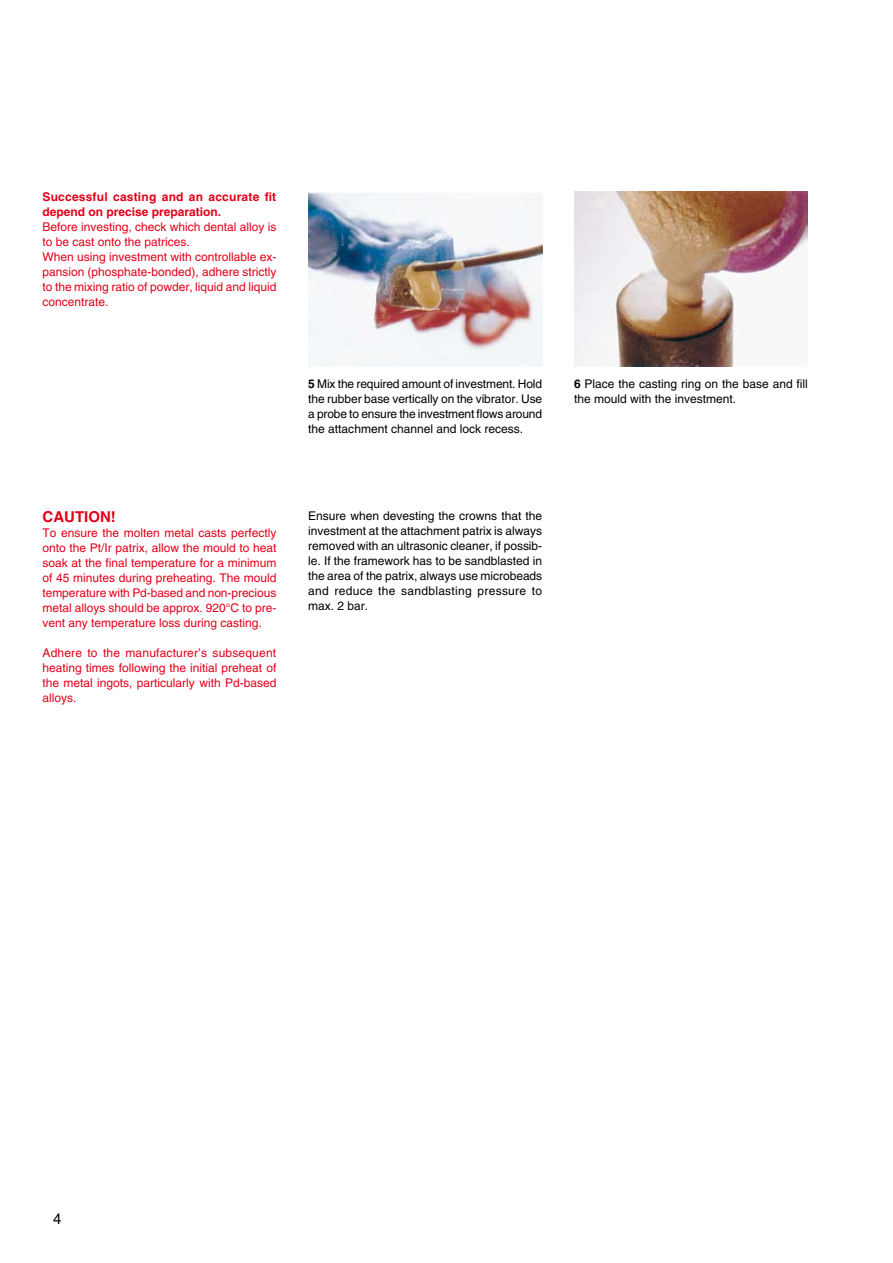
<style>
.page{position:relative;width:893px;height:1263px;background:#fff}
.page>*{position:absolute;margin:0;border:0;box-sizing:border-box;transform-origin:0 0}
.t1{font:700 15px "Helvetica";color:#e2001a}
.t2{font:15px "Helvetica";color:#000}
.t3{font:12px/15px "Helvetica";color:#e2001a;text-align:justify}
.t4{font:12px/15px "Helvetica";color:#000;text-align:justify}
.t5{font:700 12px/15px "Helvetica";letter-spacing:.015em;color:#e2001a}
.s1{font-weight:700}
</style>
<div class="page">
<img style="left:308px;top:192px;width:234px;height:175px">
<img style="left:574px;top:191px;width:234px;height:176px">
<p class="t5" style="left:43px;top:189px;width:235px">Successful casting and an accurate fit depend on precise preparation.</p>
<p class="t3" style="left:43px;top:219px;width:235px;text-align:left">Before investing, check which dental alloy is to be cast onto the patrices.<br>When using investment with controllable ex&shy;pansion (phosphate-bonded), adhere strictly to the mixing ratio of powder, liquid and liquid concentrate.</p>
<p class="t1" style="left:43px;top:507px;width:75px">CAUTION!</p>
<p class="t3" style="left:43px;top:525px;width:235px">To ensure the molten metal casts perfectly onto the Pt/Ir patrix, allow the mould to heat soak at the final temperature for a minimum of 45 minutes during preheating. The mould temperature with Pd-based and non-precious metal alloys should be approx. 920°C to pre&shy;vent any temperature loss during casting.</p>
<p class="t3" style="left:43px;top:645px;width:235px">Adhere to the manufacturer’s subsequent heating times following the initial preheat of the metal ingots, particularly with Pd-based alloys.</p>
<p class="t4" style="left:308px;top:376px;width:236px"><span class="s1">5</span> Mix the required amount of investment. Hold the rubber base vertically on the vibrator. Use a probe to ensure the investment flows around the attachment channel and lock recess.</p>
<p class="t4" style="left:308px;top:508px;width:235px">Ensure when devesting the crowns that the investment at the attachment patrix is always removed with an ultrasonic cleaner, if possib&shy;le. If the framework has to be sandblasted in the area of the patrix, always use microbeads and reduce the sandblasting pressure to max. 2 bar.</p>
<p class="t4" style="left:574px;top:376px;width:235px"><span class="s1">6</span> Place the casting ring on the base and fill the mould with the investment.</p>
<p class="t2" style="left:53px;top:1209px;width:10px">4</p>
</div>
